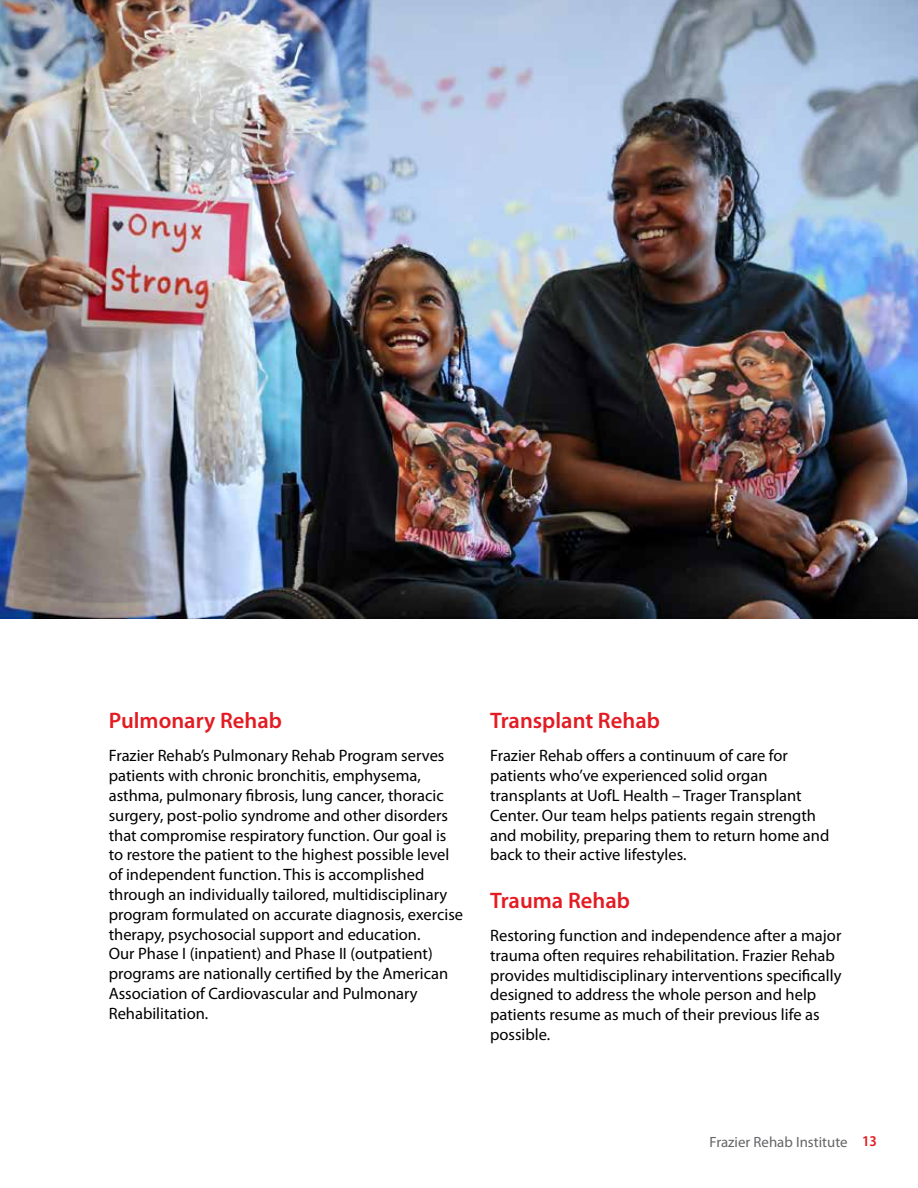
<style>
.page{position:relative;width:918px;height:1188px;background:#fff}
.page>*{position:absolute;margin:0;border:0;box-sizing:border-box;transform-origin:0 0}
.t1{font:600 22.5px "Myriad Pro";color:#e31b23}
.t2{font:16.5px/19.8px "Myriad Pro";color:#000}
.t3{font:14.85px "Myriad Pro";color:#636466}
.s1{font-weight:600;font-stretch:semi-condensed;font-size:15px;color:#e31b23}
</style>
<div class="page">
<img style="left:0;top:0;width:918px;height:619px">
<h1 class="t1" style="left:109px;top:706px;width:175px">Pulmonary Rehab</h1>
<p class="t2" style="left:109px;top:746px;width:356px">Frazier Rehab’s Pulmonary Rehab Program serves patients with chronic bronchitis, emphysema, asthma, pulmonary fibrosis, lung cancer, thoracic surgery, post-polio syndrome and other disorders that compromise respiratory function. Our goal is to restore the patient to the highest possible level of independent function. This is accomplished through an individually tailored, multidisciplinary program formulated on accurate diagnosis, exercise therapy, psychosocial support and education.<br>Our Phase I (inpatient) and Phase II (outpatient) programs are nationally certified by the American Association of Cardiovascular and Pulmonary Rehabilitation.</p>
<h1 class="t1" style="left:490px;top:706px;width:171px">Transplant Rehab</h1>
<p class="t2" style="left:490px;top:746px;width:341px">Frazier Rehab offers a continuum of care for patients who’ve experienced solid organ transplants at UofL Health – Trager Transplant Center. Our team helps patients regain strength and mobility, preparing them to return home and back to their active lifestyles.</p>
<h1 class="t1" style="left:490px;top:886px;width:141px">Trauma Rehab</h1>
<p class="t2" style="left:490px;top:925px;width:353px">Restoring function and independence after a major trauma often requires rehabilitation. Frazier Rehab provides multidisciplinary interventions specifically designed to address the whole person and help patients resume as much of their previous life as possible.</p>
<p class="t3" style="left:709px;top:1133px;width:169px">Frazier Rehab Institute <span class="s1">13</span></p>
</div>
